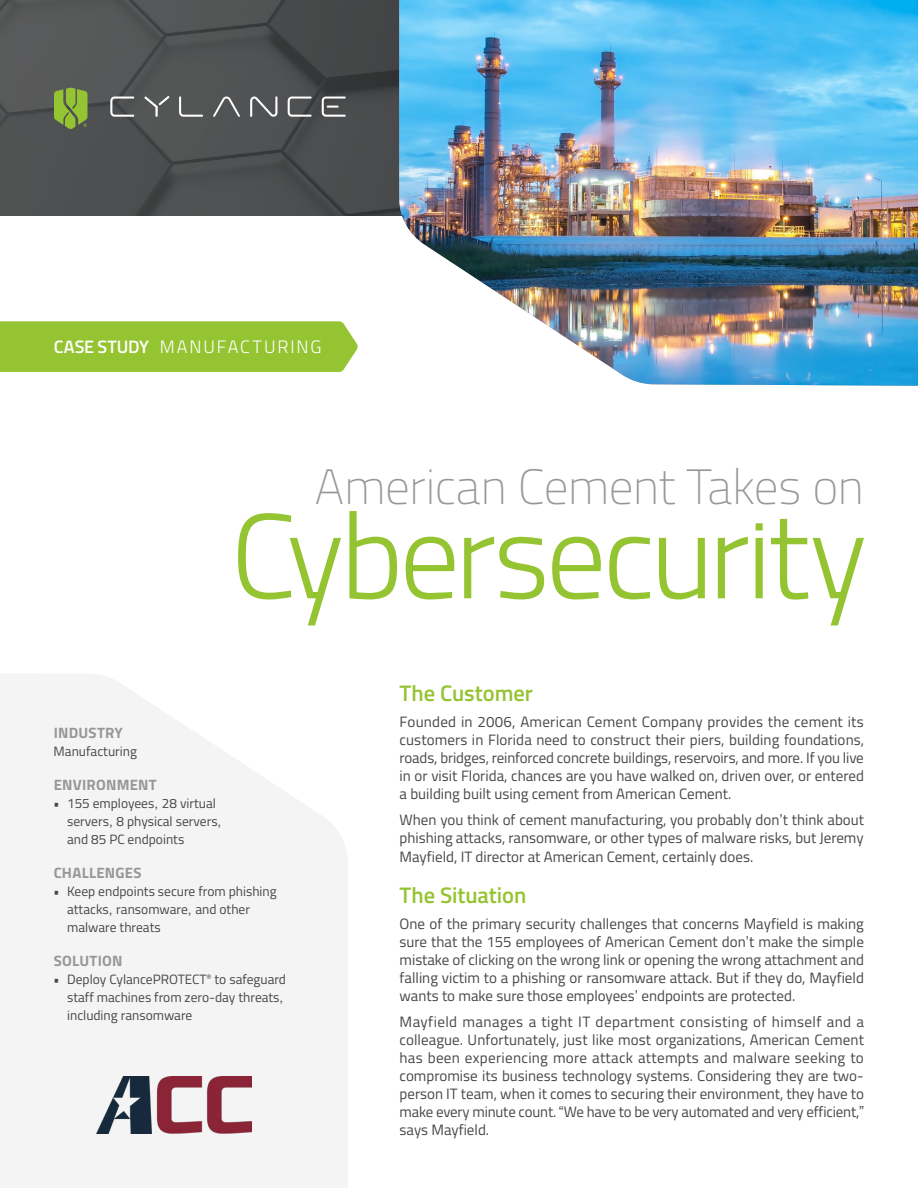
<style>
.page{position:relative;width:918px;height:1188px;background:#fff}
.page>*{position:absolute;margin:0;border:0;box-sizing:border-box;transform-origin:0 0}
.t1{font:100 49.5px "Titillium";letter-spacing:-.01em;color:#969798}
.t2{font:600 22.5px "Titillium";letter-spacing:-.005em;color:#95c432}
.t3{font:300 18px "Titillium";letter-spacing:.105em;color:#fff}
.t4{font:15px/18px "Titillium";color:#474747;text-align:justify}
.t5{font:700 15px "Titillium";letter-spacing:.015em;color:#969798}
.t6{font:13.5px/18px "Titillium";color:#474747}
.s1{font-weight:600}
.s2{font-weight:700}
.s3{font-family:"Arial"}
</style>
<div class="page">
<img style="left:0;top:0;width:399px;height:216px">
<svg style="left:54px;top:88px;width:34px;height:41px"></svg>
<svg style="left:250px;top:96px;width:27px;height:21px"></svg>
<svg style="left:110px;top:97px;width:24px;height:20px"></svg>
<svg style="left:179px;top:97px;width:24px;height:20px"></svg>
<svg style="left:288px;top:97px;width:24px;height:20px"></svg>
<svg style="left:144px;top:96px;width:25px;height:21px"></svg>
<svg style="left:213px;top:97px;width:27px;height:20px"></svg>
<svg style="left:322px;top:97px;width:24px;height:20px"></svg>
<div style="left:0;top:321px;width:358px;height:51px;background:#95c432"></div>
<svg style="left:0;top:674px;width:348px;height:514px;fill:#f4f4f4"></svg>
<img style="left:399px;top:0;width:519px;height:386px">
<svg style="left:238px;top:511px;width:626px;height:114px"></svg>
<img style="left:97px;top:1077px;width:154px;height:57px">
<p class="t3" style="left:54px;top:334px;width:269px"><span class="s1">CASE STUDY</span> MANUFACTURING</p>
<h1 class="t1" style="left:315px;top:451px;width:550px">American Cement Takes on</h1>
<p class="t5" style="left:54px;top:722px;width:71px">INDUSTRY</p>
<p class="t6" style="left:54px;top:742px;width:85px">Manufacturing</p>
<p class="t5" style="left:54px;top:774px;width:105px">ENVIRONMENT</p>
<p class="t6" style="left:67px;top:794px;width:156px;text-indent:-14px"><span class="s2">•</span> 155 employees<span class="s3">,</span> 28 virtual servers<span class="s3">,</span> 8 physical servers<span class="s3">, </span>and 85 PC endpoints</p>
<p class="t5" style="left:54px;top:862px;width:90px">CHALLENGES</p>
<p class="t6" style="left:67px;top:882px;width:211px;text-indent:-14px"><span class="s2">•</span> Keep endpoints secure from phishing attacks<span class="s3">,</span> ransomware<span class="s3">,</span> and other malware threats</p>
<p class="t5" style="left:54px;top:949px;width:70px">SOLUTION</p>
<p class="t6" style="left:67px;top:970px;width:221px;text-indent:-13px"><span class="s2">•</span> Deploy CylancePROTECT<sup>®</sup> to safeguard staff machines from zero-day threats<span class="s3">, </span>including ransomware</p>
<h2 class="t2" style="left:400px;top:676px;width:135px">The Customer</h2>
<p class="t4" style="left:400px;top:712px;width:466px">Founded in 2006, American Cement Company provides the cement its customers in Florida need to construct their piers, building foundations, roads, bridges, reinforced concrete buildings, reservoirs, and more. If you live in or visit Florida, chances are you have walked on, driven over, or entered a building built using cement from American Cement.</p>
<p class="t4" style="left:400px;top:810px;width:466px">When you think of cement manufacturing, you probably don<span class="s3">’</span>t think about phishing attacks, ransomware, or other types of malware risks, but Jeremy</p>
<p class="t4" style="left:400px;top:847px;width:355px">Mayfield, IT director at American Cement, certainly does.</p>
<h2 class="t2" style="left:400px;top:878px;width:128px">The Situation</h2>
<p class="t4" style="left:400px;top:914px;width:466px">One of the primary security challenges that concerns Mayfield is making sure that the 155 employees of American Cement don<span class="s3">’</span>t make the simple mistake of clicking on the wrong link or opening the wrong attachment and falling victim to a phishing or ransomware attack. But if they do, Mayfield wants to make sure those employees<span class="s3">’</span> endpoints are protected.</p>
<p class="t4" style="left:400px;top:1012px;width:466px">Mayfield manages a tight IT department consisting of himself and a colleague. Unfortunately, just like most organizations, American Cement has been experiencing more attack attempts and malware seeking to compromise its business technology systems. Considering they are two&shy;person IT team, when it comes to securing their environment, they have to make every minute count. <span class="s3">“</span>We have to be very automated and very efficient,<span class="s3">” </span>says Mayfield.</p>
</div>
